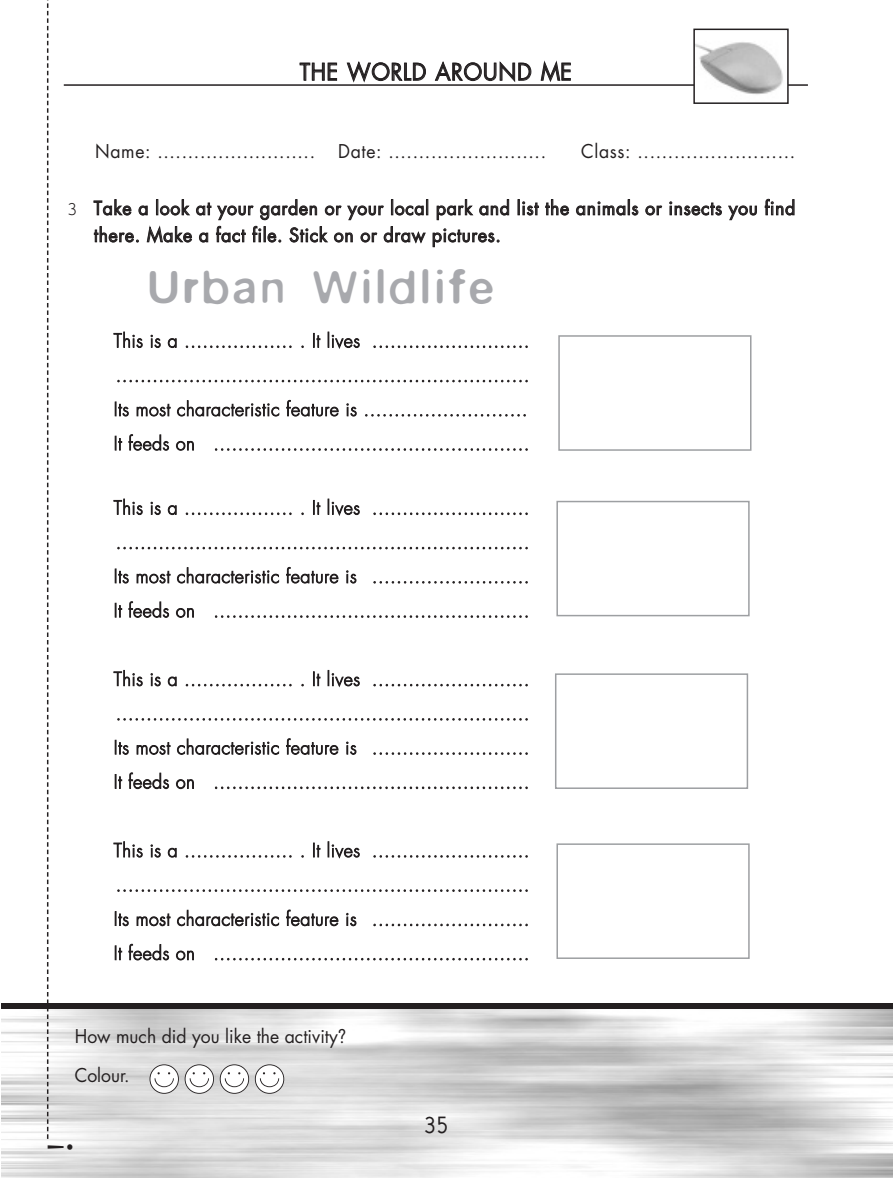
<style>
.page{position:relative;width:893px;height:1178px;background:#fff}
.page>*{position:absolute;margin:0;border:0;box-sizing:border-box;transform-origin:0 0}
.t1{font:700 52.5px "PF Aqua";letter-spacing:.095em;color:#a8a9ad;scale:.95 1}
.t2{font:42px "Courier";color:#231f20;scale:.95 1}
.t3{font:24px "Gr Futura";letter-spacing:.03em;color:#231f20;scale:.95 1}
.t4{font:700 24px "Cannibal Sans";color:#231f20}
.t5{font:300 19.5px/34.2px "Gr Futura";letter-spacing:.035em;color:#231f20;text-align:justify;scale:.95 1}
.t6{font:19.5px/27px "Gr Futura";letter-spacing:.035em;color:#231f20;scale:.95 1}
.t7{font:19.5px/39px "Gr Futura";color:#231f20;scale:.95 1}
.s1{font-family:"Courier"}
</style>
<div class="page">
<div style="left:1px;top:1003px;width:892px;height:6px;background:#231f20"></div>
<svg style="left:150px;top:1064px;width:29px;height:30px"></svg>
<svg style="left:185px;top:1064px;width:29px;height:30px"></svg>
<svg style="left:220px;top:1064px;width:29px;height:30px"></svg>
<svg style="left:255px;top:1064px;width:29px;height:30px"></svg>
<svg style="left:47px;top:0;width:1px;height:1139px"></svg>
<hr style="left:64px;top:84px;width:744px;height:2px;background:#231f20">
<img style="left:696px;top:42px;width:90px;height:53px">
<div style="left:693px;top:29px;width:96px;height:75px;border:2px solid #231f20"></div>
<div style="left:558px;top:335px;width:193px;height:116px;border:2px solid #9d9fa2"></div>
<div style="left:556px;top:501px;width:194px;height:115px;border:2px solid #9d9fa2"></div>
<div style="left:555px;top:673px;width:193px;height:116px;border:2px solid #9d9fa2"></div>
<div style="left:556px;top:843px;width:194px;height:116px;border:2px solid #9d9fa2"></div>
<p class="t3" style="left:300px;top:58px;width:288px">THE WORLD AROUND ME</p>
<p class="t6" style="left:95px;top:138px;width:476px">Name: .......................... Date: ..........................</p>
<p class="t6" style="left:581px;top:138px;width:227px">Class: ..........................</p>
<p class="t6" style="left:94px;top:195px;width:740px;text-indent:-27px"><span class="s1">3</span> Take a look at your garden or your local park and list the animals or insects you find there. Make a fact file. Stick on or draw pictures.</p>
<h1 class="t1" style="left:149px;top:254px;width:364px">Urban Wildlife</h1>
<p class="t5" style="left:114px;top:324px;width:439px">This is a .................. . It lives .......................... ....................................................................<br>Its most characteristic feature is ...........................<br>It feeds on ....................................................</p>
<p class="t5" style="left:114px;top:491px;width:439px">This is a .................. . It lives .......................... ....................................................................<br>Its most characteristic feature is ..........................<br>It feeds on ....................................................</p>
<p class="t5" style="left:114px;top:662px;width:439px">This is a .................. . It lives .......................... ....................................................................<br>Its most characteristic feature is ..........................<br>It feeds on ....................................................</p>
<p class="t5" style="left:114px;top:833px;width:439px">This is a .................. . It lives .......................... ....................................................................<br>Its most characteristic feature is ..........................<br>It feeds on ....................................................</p>
<p class="t7" style="left:75px;top:1017px;width:288px">How much did you like the activity?<br>Colour.</p>
<h2 class="t2" style="left:46px;top:1159px;width:27px;rotate:-90deg">!</h2>
<p class="t4" style="left:424px;top:1114px;width:26px">35</p>
</div>
